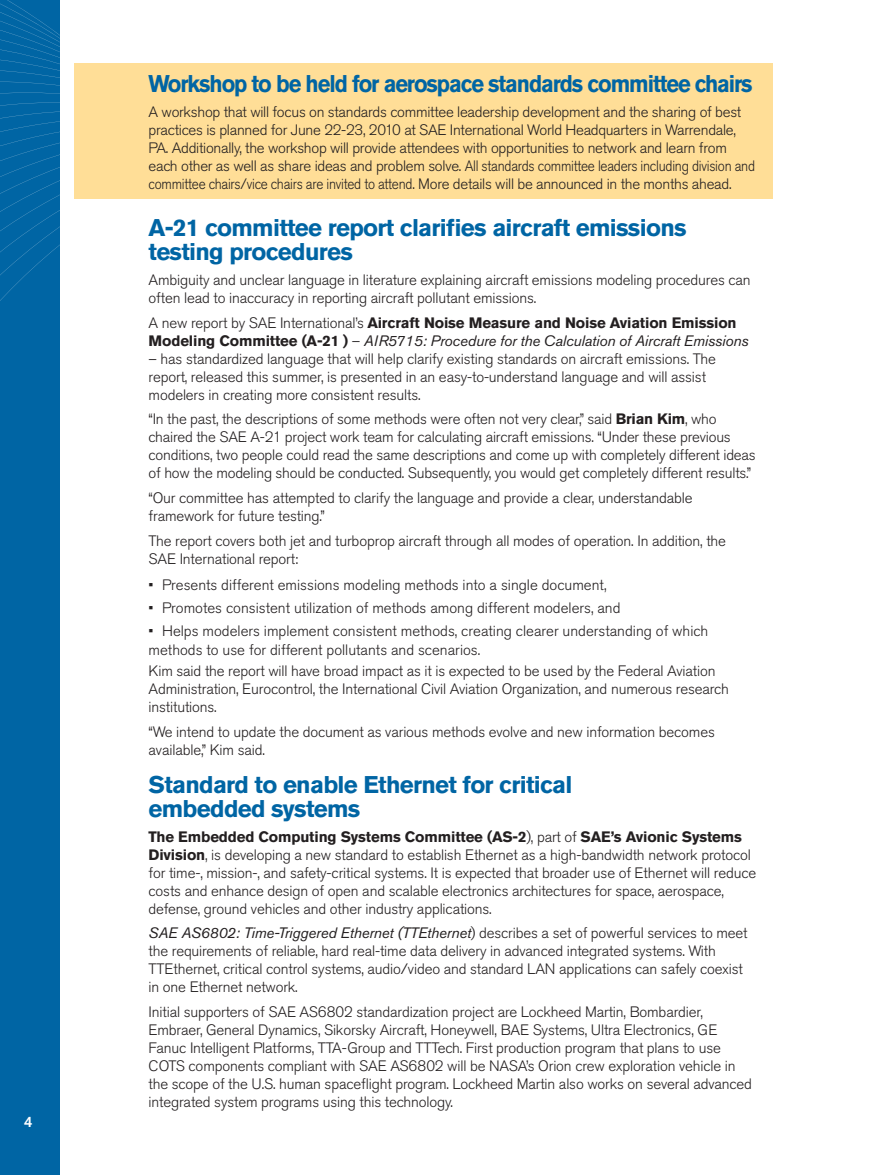
<style>
.page{position:relative;width:878px;height:1175px;background:#fff}
.page>*{position:absolute;margin:0;border:0;box-sizing:border-box;transform-origin:0 0}
.t1{font:700 24px/24px "Akzidenz Grotesk Pro";letter-spacing:-.03em;color:#0065a4}
.t2{font:700 24px "Akzidenz Grotesk Pro";letter-spacing:-.05em;color:#0065a4;scale:.91 1}
.t3{font:300 15px/18px "Akzidenz Grotesk Pro";letter-spacing:-.01em;color:#231f20}
.t4{font:700 15px/18px "Akzidenz Grotesk Pro";letter-spacing:-.01em;color:#231f20}
.t5{font:500 15px "Akzidenz Grotesk Pro";color:#fff}
.s1{font-weight:300}
.s2{font-weight:400;font-style:italic}
.s3{font-weight:700}
</style>
<div class="page">
<div style="left:0;top:0;width:60px;height:1174px;background:#0065a4"></div>
<svg style="left:0;top:111px;width:433px;height:190px"></svg>
<div style="left:74px;top:63px;width:698px;height:135px;background:#ffde97"></div>
<p class="t5" style="left:24px;top:1112px;width:10px">4</p>
<h1 class="t2" style="left:148px;top:68px;width:665px">Workshop to be held for aerospace standards committee chairs</h1>
<p class="t3" style="left:148px;top:103px;width:608px">A workshop that will focus on standards committee leadership development and the sharing of best practices is planned for June 22-23, 2010 at SAE International World Headquarters in Warrendale, PA. Additionally, the workshop will provide attendees with opportunities to network and learn from each other as well as share ideas and problem solve. All standards committee leaders including division and committee chairs/vice chairs are invited to attend. More details will be announced in the months ahead.</p>
<h1 class="t1" style="left:148px;top:215px;width:539px">A-21 committee report clarifies aircraft emissions testing procedures</h1>
<p class="t3" style="left:148px;top:270px;width:603px">Ambiguity and unclear language in literature explaining aircraft emissions modeling procedures can often lead to inaccuracy in reporting aircraft pollutant emissions.</p>
<p class="t4" style="left:148px;top:313px;width:601px"><span class="s1">A new report by SAE International’s</span> Aircraft Noise Measure and Noise Aviation Emission<br>Modeling Committee (A-21 ) <span class="s1">–</span> <span class="s2">AIR5715: Procedure for the Calculation of Aircraft Emissions</span></p>
<p class="t3" style="left:148px;top:349px;width:569px">– has standardized language that will help clarify existing standards on aircraft emissions. The report, released this summer, is presented in an easy-to-understand language and will assist modelers in creating more consistent results.</p>
<p class="t3" style="left:148px;top:410px;width:608px">“In the past, the descriptions of some methods were often not very clear,” said <span class="s3">Brian Kim</span>, who chaired the SAE A-21 project work team for calculating aircraft emissions. “Under these previous conditions, two people could read the same descriptions and come up with completely different ideas of how the modeling should be conducted. Subsequently, you would get completely different results.”</p>
<p class="t3" style="left:148px;top:489px;width:545px">“Our committee has attempted to clarify the language and provide a clear, understandable framework for future testing.”</p>
<p class="t3" style="left:148px;top:531px;width:579px">The report covers both jet and turboprop aircraft through all modes of operation. In addition, the<br>SAE International report:</p>
<p class="t3" style="left:148px;top:576px;width:459px">• Presents different emissions modeling methods into a single document,</p>
<p class="t3" style="left:148px;top:598px;width:473px">• Promotes consistent utilization of methods among different modelers, and</p>
<p class="t3" style="left:148px;top:620px;width:561px;line-height:19.5px">• Helps modelers implement consistent methods, creating clearer understanding of which methods to use for different pollutants and scenarios.</p>
<p class="t3" style="left:148px;top:662px;width:581px">Kim said the report will have broad impact as it is expected to be used by the Federal Aviation<br>Administration, Eurocontrol, the International Civil Aviation Organization, and numerous research institutions.</p>
<p class="t3" style="left:148px;top:723px;width:567px">“We intend to update the document as various methods evolve and new information becomes available,” Kim said.</p>
<h1 class="t1" style="left:148px;top:772px;width:425px">Standard to enable Ethernet for critical embedded systems</h1>
<p class="t3" style="left:148px;top:827px;width:609px"><span class="s3">The Embedded Computing Systems Committee (AS-2</span>), part of <span class="s3">SAE’s Avionic Systems Division</span>, is developing a new standard to establish Ethernet as a high-bandwidth network protocol for time-, mission-, and safety-critical systems. It is expected that broader use of Ethernet will reduce costs and enhance design of open and scalable electronics architectures for space, aerospace, defense, ground vehicles and other industry applications.</p>
<p class="t3" style="left:148px;top:924px;width:600px"><span class="s2">SAE AS6802: Time-Triggered Ethernet (TTEthernet</span>) describes a set of powerful services to meet the requirements of reliable, hard real-time data delivery in advanced integrated systems. With TTEthernet, critical control systems, audio/video and standard LAN applications can safely coexist in one Ethernet network.</p>
<p class="t3" style="left:148px;top:1002px;width:605px">Initial supporters of SAE AS6802 standardization project are Lockheed Martin, Bombardier, Embraer, General Dynamics, Sikorsky Aircraft, Honeywell, BAE Systems, Ultra Electronics, GE Fanuc Intelligent Platforms, TTA-Group and TTTech. First production program that plans to use COTS components compliant with SAE AS6802 will be NASA’s Orion crew exploration vehicle in the scope of the U.S. human spaceflight program. Lockheed Martin also works on several advanced integrated system programs using this technology.</p>
</div>
